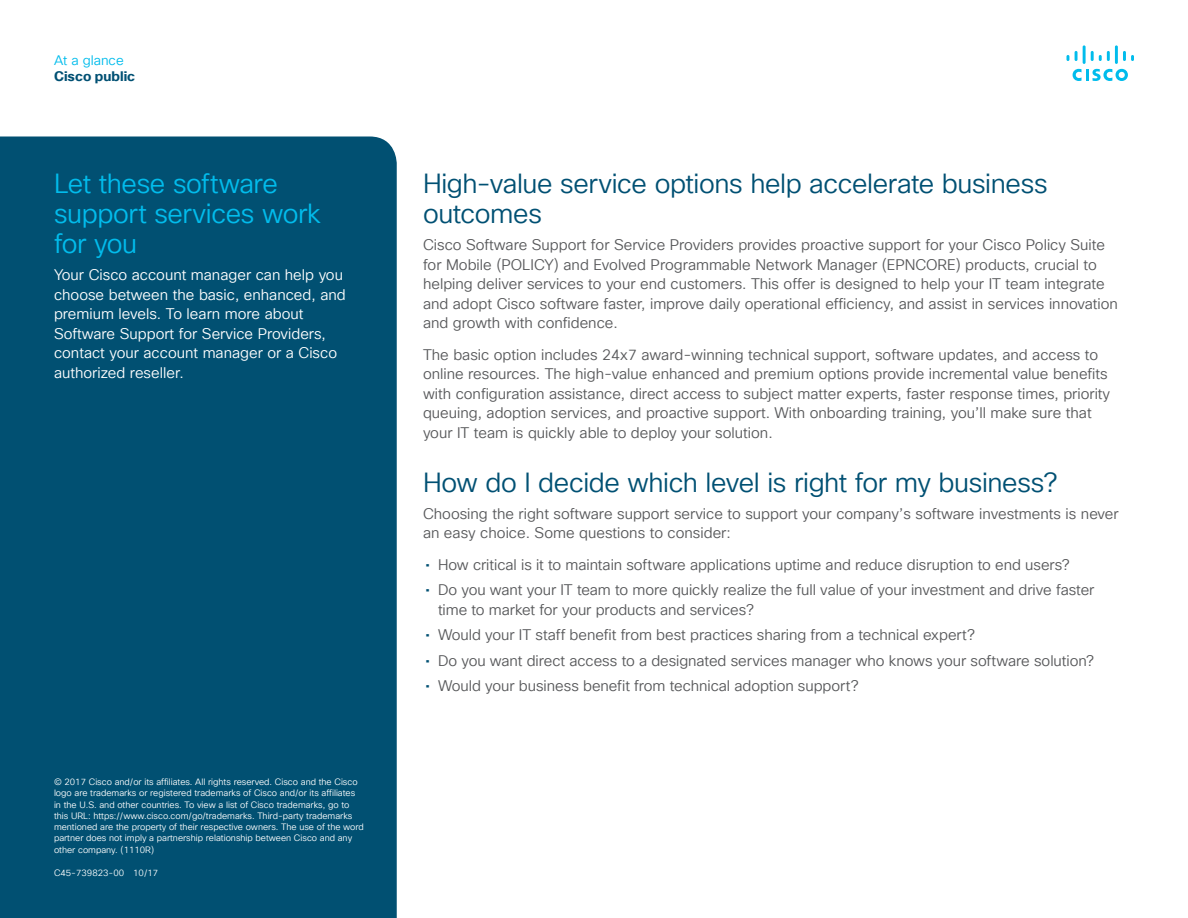
<style>
.page{position:relative;width:1188px;height:918px;background:#fff}
.page>*{position:absolute;margin:0;border:0;box-sizing:border-box;transform-origin:0 0}
.Subhead2_Indigo{font:27px/30px "Cisco Sans TT Light";letter-spacing:-.015em;color:#005073}
.Subhead2_Blue{font:27px/30px "Cisco Sans TT Light";letter-spacing:-.015em;color:#01bcec}
.Body{font:15px/19.5px "Cisco Sans TT Light";color:#57585a}
.Body_White{font:15px/19.5px "Cisco Sans TT Light";color:#fff}
.t1{font:700 13.5px "Cisco Sans TT";color:#005073}
.t2{font:13.5px "Cisco Sans TT Light";color:#01bcec}
.Footer_white{font:9px/11.2px "Cisco Sans TT Light";color:#fff}
.s1{font-family:"Cisco Sans TT";color:#005073}
</style>
<div class="page">
<svg style="left:1073px;top:69px;width:55px;height:12px"></svg>
<svg style="left:1067px;top:55px;width:2px;height:6px"></svg>
<svg style="left:1075px;top:51px;width:3px;height:10px"></svg>
<hr style="left:1083px;top:45px;width:3px;height:19px;background:#01bcec">
<svg style="left:1091px;top:51px;width:19px;height:10px"></svg>
<hr style="left:1115px;top:45px;width:3px;height:19px;background:#01bcec">
<svg style="left:1123px;top:51px;width:11px;height:10px"></svg>
<div style="left:0;top:136px;width:397px;height:782px;background:#015072"></div>
<p class="t2" style="left:54px;top:51px;width:71px">At a glance</p>
<p class="t1" style="left:54px;top:67px;width:83px">Cisco public</p>
<p class="Subhead2_Blue" style="left:54px;top:170px;width:268px">Let these software support services work for you</p>
<p class="Body_White" style="left:54px;top:266px;width:293px">Your Cisco account manager can help you choose between the basic, enhanced, and premium levels. To learn more about Software Support for Service Providers, contact your account manager or a Cisco authorized reseller.</p>
<p class="Footer_white" style="left:54px;top:777px;width:311px">© 2017 Cisco and/or its affiliates. All rights reserved. Cisco and the Cisco logo are trademarks or registered trademarks of Cisco and/or its affiliates in the U.S. and other countries. To view a list of Cisco trademarks, go to this URL: https://www.cisco.com/go/trademarks. Third-party trademarks mentioned are the property of their respective owners. The use of the word partner does not imply a partnership relationship between Cisco and any other company. (1110R)</p>
<p class="Footer_white" style="left:54px;top:867px;width:106px">C45-739823-00 10/17</p>
<p class="Subhead2_Indigo" style="left:423px;top:169px;width:626px">High-value service options help accelerate business outcomes</p>
<p class="Body" style="left:423px;top:236px;width:696px">Cisco Software Support for Service Providers provides proactive support for your Cisco Policy Suite for Mobile (POLICY) and Evolved Programmable Network Manager (EPNCORE) products, crucial to helping deliver services to your end customers. This offer is designed to help your IT team integrate and adopt Cisco software faster, improve daily operational efficiency, and assist in services innovation and growth with confidence.</p>
<p class="Body" style="left:423px;top:345px;width:689px">The basic option includes 24x7 award-winning technical support, software updates, and access to online resources. The high-value enhanced and premium options provide incremental value benefits with configuration assistance, direct access to subject matter experts, faster response times, priority queuing, adoption services, and proactive support. With onboarding training, you’ll make sure that your IT team is quickly able to deploy your solution.</p>
<p class="Subhead2_Indigo" style="left:423px;top:468px;width:636px">How do I decide which level is right for my business?</p>
<p class="Body" style="left:423px;top:504px;width:697px">Choosing the right software support service to support your company’s software investments is never an easy choice. Some questions to consider:</p>
<p class="Body" style="left:425px;top:555px;width:646px"><span class="s1">•</span> How critical is it to maintain software applications uptime and reduce disruption to end users?</p>
<p class="Body" style="left:438px;top:581px;width:658px;text-indent:-13px"><span class="s1">•</span> Do you want your IT team to more quickly realize the full value of your investment and drive faster time to market for your products and services?</p>
<p class="Body" style="left:425px;top:626px;width:551px"><span class="s1">•</span> Would your IT staff benefit from best practices sharing from a technical expert?</p>
<p class="Body" style="left:425px;top:651px;width:670px"><span class="s1">•</span> Do you want direct access to a designated services manager who knows your software solution?</p>
<p class="Body" style="left:425px;top:677px;width:435px"><span class="s1">•</span> Would your business benefit from technical adoption support?</p>
</div>
